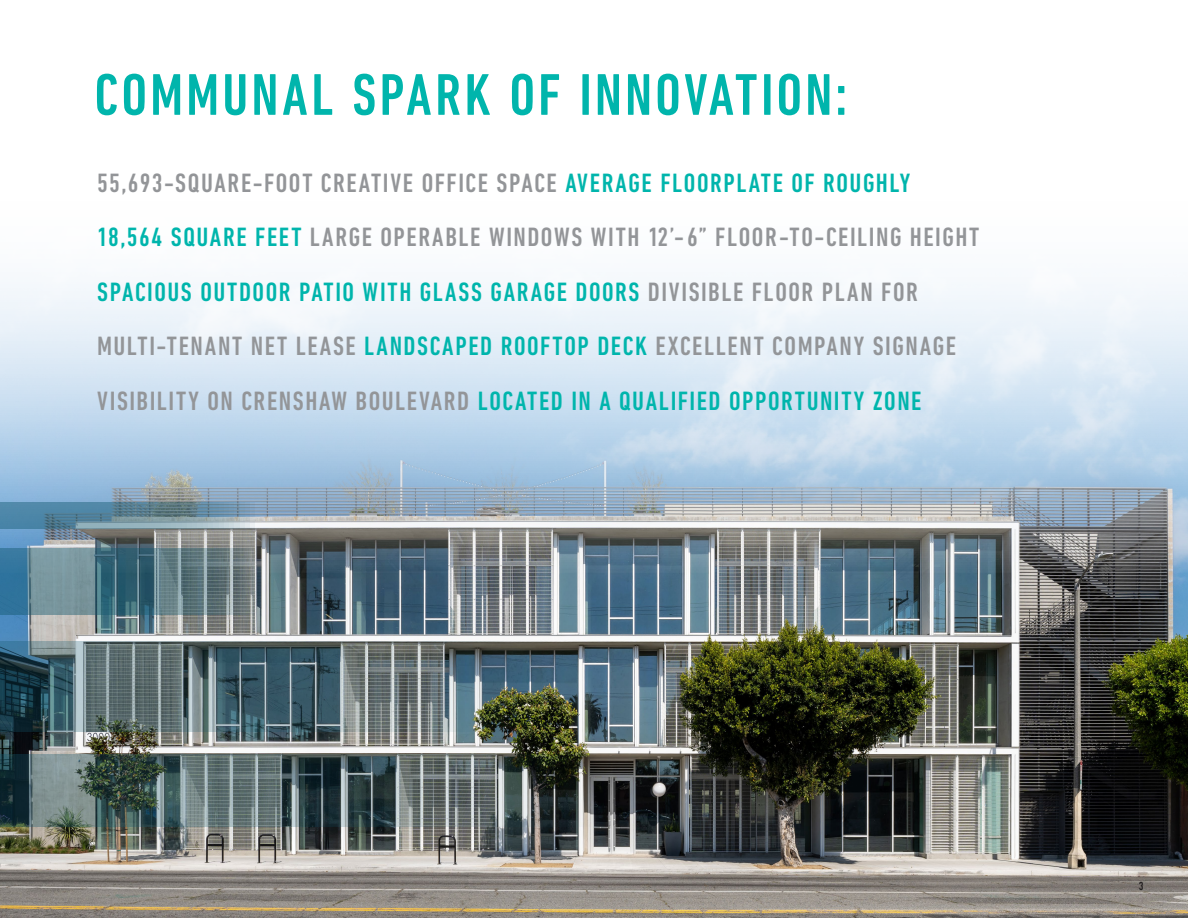
<style>
.page{position:relative;width:1188px;height:918px;background:#fff}
.page>*{position:absolute;margin:0;border:0;box-sizing:border-box;transform-origin:0 0}
.t1{font:500 condensed 59.85px "DIN Next LT Pro";letter-spacing:.05em;color:#00b5ac}
.t2{font:500 condensed 27px "DIN Next LT Pro";letter-spacing:.06em;color:#939598}
.t3{font:500 condensed 27px "DIN Next LT Pro";letter-spacing:.06em;color:#00b5ac}
.t4{font:500 condensed 12px "DIN Next LT Pro";color:#231f20}
.s1{color:#00b5ac}
.s2{color:#939598}
</style>
<div class="page">
<img style="left:0;top:573px;width:1188px;height:345px">
<img style="left:0;top:641px;width:542px;height:90px">
<img style="left:0;top:755px;width:594px;height:72px">
<svg style="left:0;top:282px;width:1188px;height:291px;background:#c3d3e0"></svg>
<svg style="left:0;top:549px;width:837px;height:66px;background:#687f8b"></svg>
<svg style="left:0;top:502px;width:837px;height:27px;background:#a0b1bc"></svg>
<p class="t1" style="left:94px;top:61px;width:755px">COMMUNAL SPARK OF INNOVATION:</p>
<p class="t2" style="left:97px;top:167px;width:815px">55,693-SQUARE-FOOT CREATIVE OFFICE SPACE <span class="s1">AVERAGE FLOORPLATE OF ROUGHLY</span></p>
<p class="t2" style="left:97px;top:222px;width:884px"><span class="s1">18,564 SQUARE FEET</span> LARGE OPERABLE WINDOWS WITH 12’-6” FLOOR-TO-CEILING HEIGHT</p>
<p class="t3" style="left:97px;top:276px;width:822px">SPACIOUS OUTDOOR PATIO WITH GLASS GARAGE DOORS <span class="s2">DIVISIBLE FLOOR PLAN FOR</span></p>
<p class="t2" style="left:97px;top:331px;width:860px">MULTI-TENANT NET LEASE <span class="s1">LANDSCAPED ROOFTOP DECK</span> EXCELLENT COMPANY SIGNAGE</p>
<p class="t3" style="left:97px;top:385px;width:826px"><span class="s2">VISIBILITY ON CRENSHAW BOULEVARD</span> LOCATED IN A QUALIFIED OPPORTUNITY ZONE</p>
<p class="t4" style="left:1139px;top:879px;width:6px">3</p>
</div>
